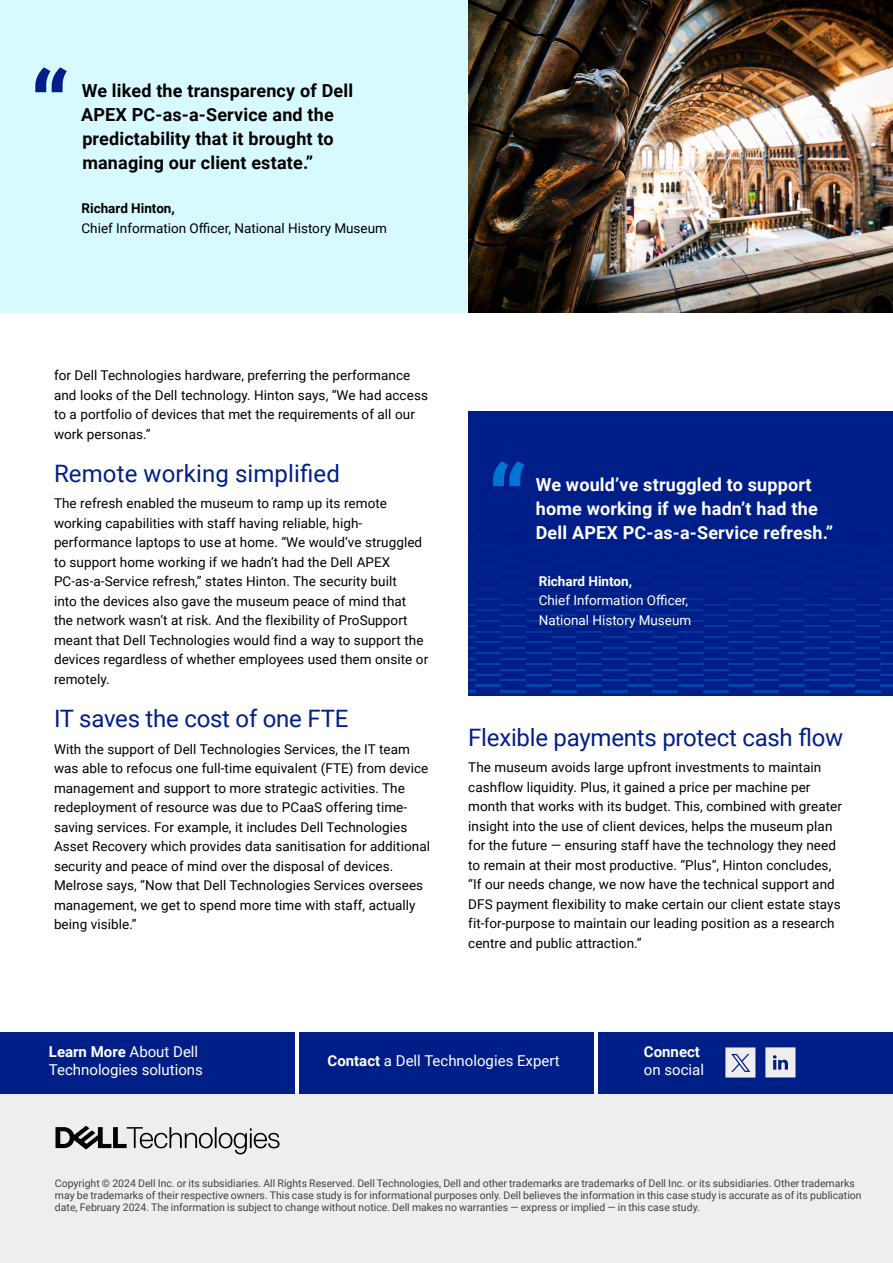
<style>
.page{position:relative;width:893px;height:1263px;background:#fff}
.page>*{position:absolute;margin:0;border:0;box-sizing:border-box;transform-origin:0 0}
.t1{font:24px "Roboto";letter-spacing:-.01em;color:#001e88}
.t2{font:700 18px/24px "Roboto";letter-spacing:.01em;color:#000}
.t3{font:700 18px/24px "Roboto";letter-spacing:.01em;color:#fff}
.t4{font:15px/18px "Roboto";color:#fff}
.t5{font:700 15px "Roboto";color:#fff}
.t6{font:13.5px/19.5px "Roboto";letter-spacing:.005em;color:#000}
.t7{font:13.5px/19.5px "Roboto";color:#fff}
.t8{font:700 13.5px "Roboto";color:#000}
.t9{font:700 13.5px "Roboto";color:#fff}
.t10{font:10.5px/12px "Roboto";color:#424242}
.s1{font-weight:700}
</style>
<div class="page">
<div style="left:0;top:1092px;width:893px;height:171px;background:#eee"></div>
<div style="left:0;top:1032px;width:295px;height:61px;background:#001e88"></div>
<div style="left:299px;top:1032px;width:295px;height:61px;background:#001e88"></div>
<div style="left:598px;top:1032px;width:295px;height:61px;background:#001e88"></div>
<div style="left:0;top:0;width:893px;height:312px;background:#d6faff"></div>
<svg style="left:35px;top:67px;width:32px;height:25px"></svg>
<img style="left:468px;top:0;width:425px;height:312px">
<div style="left:468px;top:411px;width:425px;height:284px;background:#001e88"></div>
<svg style="left:468px;top:561px;width:425px;height:131px"></svg>
<svg style="left:493px;top:461px;width:32px;height:25px"></svg>
<svg style="left:765px;top:1047px;width:30px;height:30px"></svg>
<svg style="left:55px;top:1126px;width:225px;height:28px"></svg>
<svg style="left:725px;top:1047px;width:30px;height:30px"></svg>
<h2 class="t2" style="left:81px;top:78px;width:274px">We liked the transparency of Dell<br>APEX PC-as-a-Service and the predictability that it brought to managing our client estate.”</h2>
<p class="t8" style="left:82px;top:199px;width:95px">Richard Hinton,</p>
<p class="t6" style="left:82px;top:218px;width:307px">Chief Information Officer, National History Museum</p>
<p class="t6" style="left:54px;top:365px;width:375px">for Dell Technologies hardware, preferring the performance and looks of the Dell technology. Hinton says, “We had access to a portfolio of devices that met the requirements of all our work personas.”</p>
<h1 class="t1" style="left:54px;top:457px;width:287px">Remote working simplified</h1>
<p class="t6" style="left:54px;top:493px;width:376px">The refresh enabled the museum to ramp up its remote working capabilities with staff having reliable, high&shy;performance laptops to use at home. “We would’ve struggled to support home working if we hadn’t had the Dell APEX PC-as-a-Service refresh,” states Hinton. The security built<br>into the devices also gave the museum peace of mind that the network wasn’t at risk. And the flexibility of ProSupport meant that Dell Technologies would find a way to support the devices regardless of whether employees used them onsite or remotely.</p>
<h1 class="t1" style="left:54px;top:702px;width:296px">IT saves the cost of one FTE</h1>
<p class="t6" style="left:54px;top:739px;width:378px">With the support of Dell Technologies Services, the IT team was able to refocus one full-time equivalent (FTE) from device management and support to more strategic activities. The redeployment of resource was due to PCaaS offering time&shy;saving services. For example, it includes Dell Technologies Asset Recovery which provides data sanitisation for additional security and peace of mind over the disposal of devices.<br>Melrose says, “Now that Dell Technologies Services oversees management, we get to spend more time with staff, actually being visible.”</p>
<h2 class="t3" style="left:536px;top:471px;width:299px">We would’ve struggled to support home working if we hadn’t had the<br>Dell APEX PC-as-a-Service refresh.”</h2>
<p class="t9" style="left:539px;top:572px;width:95px">Richard Hinton,</p>
<p class="t7" style="left:539px;top:590px;width:154px">Chief Information Officer,<br>National History Museum</p>
<h1 class="t1" style="left:468px;top:721px;width:376px">Flexible payments protect cash flow</h1>
<p class="t6" style="left:468px;top:757px;width:375px">The museum avoids large upfront investments to maintain cashflow liquidity. Plus, it gained a price per machine per month that works with its budget. This, combined with greater insight into the use of client devices, helps the museum plan for the future — ensuring staff have the technology they need to remain at their most productive. “Plus”, Hinton concludes, “If our needs change, we now have the technical support and DFS payment flexibility to make certain our client estate stays fit-for-purpose to maintain our leading position as a research centre and public attraction.”</p>
<p class="t4" style="left:49px;top:1042px;width:156px"><span class="s1">Learn More</span> About Dell<br>Technologies solutions</p>
<p class="t4" style="left:328px;top:1051px;width:234px"><span class="s1">Contact</span> a Dell Technologies Expert</p>
<p class="t4" style="left:62px;top:1044px;width:161px"><span class="s1">Learn More</span> About Dell<br>Techn logie Solutions.</p>
<p class="t4" style="left:337px;top:1044px;width:237px">To learn more about D<span class="s1">ell Optimizer,</span></p>
<p class="t5" style="left:644px;top:1041px;width:58px">Connect</p>
<p class="t4" style="left:644px;top:1060px;width:62px">on social</p>
<p class="t10" style="left:55px;top:1177px;width:808px">Copyright © 2024 Dell Inc. or its subsidiaries. All Rights Reserved. Dell Technologies, Dell and other trademarks are trademarks of Dell Inc. or its subsidiaries. Other trademarks may be trademarks of their respective owners. This case study is for informational purposes only. Dell believes the information in this case study is accurate as of its publication date, February 2024. The information is subject to change without notice. Dell makes no warranties — express or implied — in this case study.</p>
</div>
